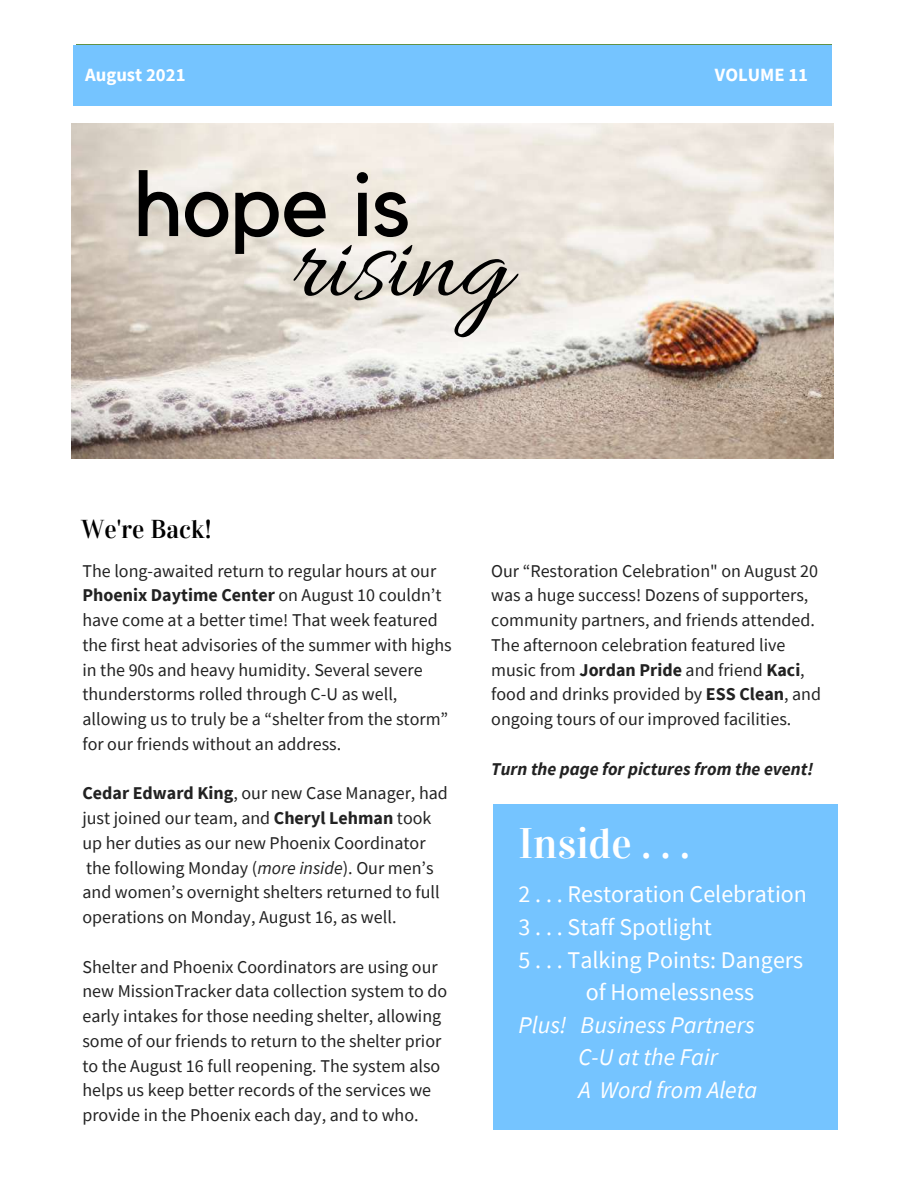
<style>
.page{position:relative;width:918px;height:1188px;background:#fff}
.page>*{position:absolute;margin:0;border:0;box-sizing:border-box;transform-origin:0 0}
.t1{font:116.1px "Allura";color:#000}
.t2{font:90.3px "Kollektif";color:#000}
.t3{font:42.6px "Vidaloka";color:#fff}
.t4{font:25.8px "Vidaloka";color:#000}
.t5{font:24px "Source Sans Pro";color:#fff}
.t6{font:italic 24px/32.7px "Source Sans Pro";color:#fff}
.t7{font:700 18.75px "Source Sans Pro";color:#fff}
.t8{font:18px/24.8px "Source Sans Pro";color:#222}
.t9{font:italic 700 18px "Source Sans Pro";color:#222}
.s1{font-weight:700}
.s2{font-style:italic}
</style>
<div class="page">
<div style="left:493px;top:805px;width:344px;height:325px;background:#75c4ff"></div>
<img style="left:72px;top:123px;width:761px;height:335px">
<div style="left:73px;top:45px;width:758px;height:61px;background:#75c4ff"></div>
<p class="t7" style="left:85px;top:63px;width:102px">August 2021</p>
<p class="t7" style="left:715px;top:63px;width:95px">VOLUME 11</p>
<h2 class="t2" style="left:145px;top:163px;width:278px">hope is</h2>
<h1 class="t1" style="left:289px;top:209px;width:38px">r</h1>
<h2 class="t2" style="left:134px;top:163px;width:278px">hope is</h2>
<h2 class="t2" style="left:230px;top:163px;width:182px">pe is</h2>
<h1 class="t1" style="left:290px;top:200px;width:221px">rising</h1>
<h3 class="t4" style="left:81px;top:513px;width:132px">We're Back!</h3>
<p class="t8" style="left:82px;top:558px;width:371px">The long-awaited return to regular hours at our <span class="s1">Phoenix Daytime Center</span> on August 10 couldn’t have come at a better time! That week featured the first heat advisories of the summer with highs in the 90s and heavy humidity. Several severe thunderstorms rolled through C-U as well, allowing us to truly be a “shelter from the storm” for our friends without an address.</p>
<p class="t8" style="left:82px;top:781px;width:367px"><span class="s1">Cedar Edward King</span>, our new Case Manager, had just joined our team, and <span class="s1">Cheryl Lehman</span> took up her duties as our new Phoenix Coordinator the following Monday (<span class="s2">more inside</span>). Our men’s and women’s overnight shelters returned to full operations on Monday, August 16, as well.</p>
<p class="t8" style="left:82px;top:954px;width:366px">Shelter and Phoenix Coordinators are using our new MissionTracker data collection system to do early intakes for those needing shelter, allowing some of our friends to return to the shelter prior to the August 16 full reopening. The system also helps us keep better records of the services we provide in the Phoenix each day, and to who.</p>
<p class="t8" style="left:491px;top:558px;width:331px">Our “Restoration Celebration" on August 20 was a huge success! Dozens of supporters, community partners, and friends attended.<br>The afternoon celebration featured live music from <span class="s1">Jordan Pride</span> and friend <span class="s1">Kaci</span>, food and drinks provided by <span class="s1">ESS Clean</span>, and ongoing tours of our improved facilities.</p>
<p class="t9" style="left:491px;top:757px;width:324px">Turn the page for pictures from the event!</p>
<h3 class="t3" style="left:519px;top:818px;width:173px">Inside . . .</h3>
<h3 class="t5" style="left:519px;top:879px;width:290px">2 . . . Restoration Celebration</h3>
<h3 class="t5" style="left:519px;top:911px;width:195px">3 . . . Staff Spotlight</h3>
<h3 class="t5" style="left:519px;top:944px;width:286px">5 . . . Talking Points: Dangers</h3>
<h3 class="t5" style="left:586px;top:977px;width:170px">of Homelessness</h3>
<h3 class="t6" style="left:578px;top:1008px;width:181px;text-indent:-60px">Plus! Business Partners<br>C-U at the Fair<br>A Word from Aleta</h3>
</div>
